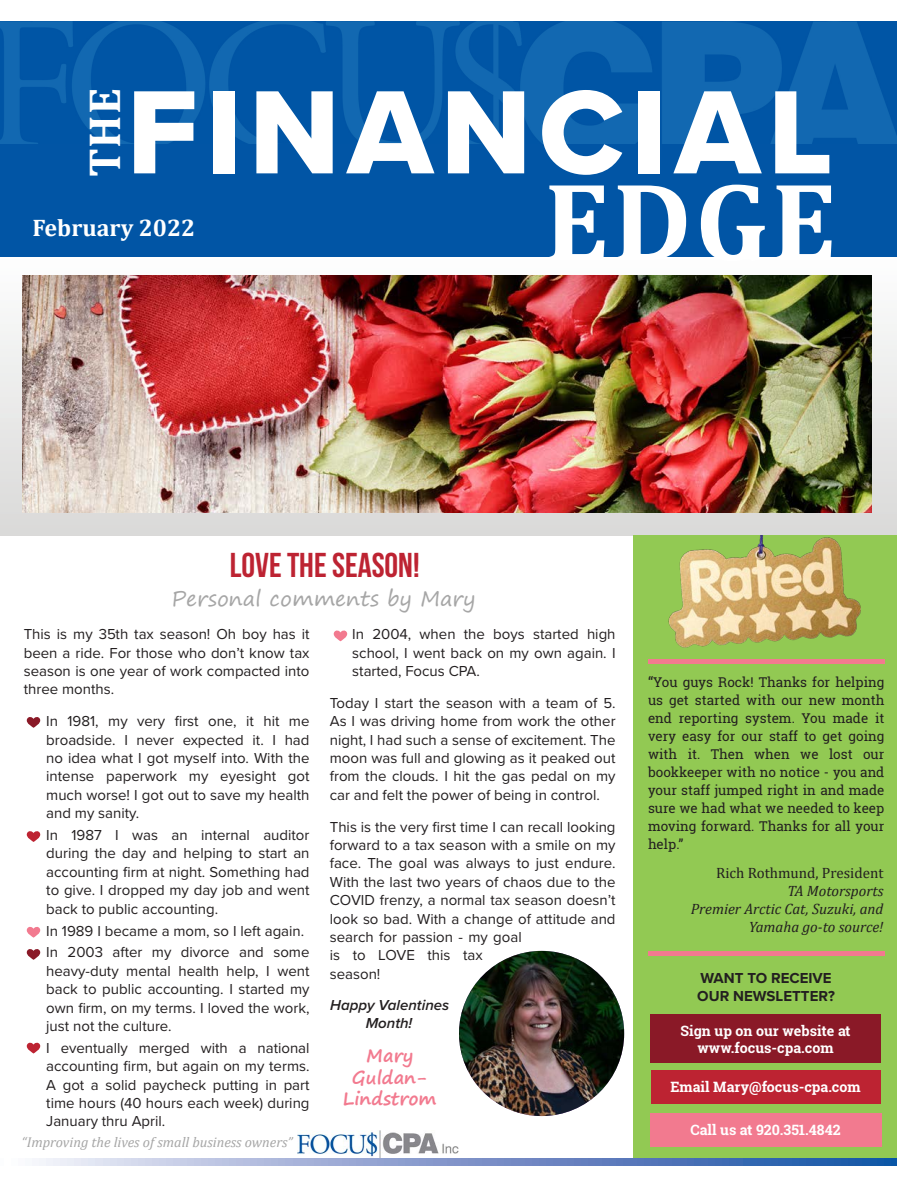
<style>
.page{position:relative;width:918px;height:1188px;background:#fff}
.page>*{position:absolute;margin:0;border:0;box-sizing:border-box;transform-origin:0 0}
.t1{font:123px "Proxima Nova Extrabld";letter-spacing:.06em;color:#fff}
.t2{font:700 112.5px "Cambria";color:#fff}
.t3{font:700 45px "Cambria";color:#fff}
.Focus_Heading{font:700 34.5px "Bebas Neue";color:#bd2332}
.t4{font:700 24px "Cambria";color:#fff}
.t5{font:21px "Segoe Print";color:#a6a6a6}
.t6{font:700 18px/21.6px "Segoe Print";color:#f27a8f;text-align:center}
.Focus_Paragraph_Text{font:15px/18.3px "Proxima Nova";color:#231f20;text-align:justify}
.Focus_Paragraph_Text-2{font:italic 15px/18px "Cambria";color:#231f20;text-align:right}
.Focus_Paragraph_Text-3{font:700 15px/18px "Proxima Nova";color:#231f20}
.Focus_Paragraph_Text-4{font:15px "Cambria";color:#231f20}
.Focus_Paragraph_Text-5{font:italic 600 15px/18px "Proxima Nova";color:#231f20;text-align:center}
.t7{font:700 14.25px/17.1px "Roboto Slab";color:#fff;text-align:center}
.t8{font:italic 14.25px "Cambria";color:#a6a6a6}
.Focus_Paragraph_Text-6{font:13.5px/18px "Roboto Slab";color:#231f20;text-align:justify}
.s1{font-size:14.25px}
</style>
<div class="page">
<div style="left:0;top:22px;width:896px;height:235px;background:#0155a5"></div>
<img style="left:1px;top:22px;width:895px;height:121px">
<div style="left:0;top:257px;width:896px;height:279px;background:linear-gradient(to bottom,#fdfefe,#d9d9d8)"></div>
<div style="left:633px;top:536px;width:263px;height:625px;background:#92c953"></div>
<img style="left:297px;top:1131px;width:162px;height:27px">
<img style="left:668px;top:536px;width:193px;height:112px">
<hr style="left:648px;top:659px;width:236px;height:4px;background:#f27a8f">
<img style="left:22px;top:275px;width:849px;height:238px">
<div style="left:648px;top:951px;width:236px;height:5px;background:#f27a8f"></div>
<div style="left:650px;top:1113px;width:231px;height:34px;background:#f27a8f"></div>
<div style="left:651px;top:1071px;width:230px;height:33px;background:#bd2332"></div>
<div style="left:650px;top:1014px;width:231px;height:49px;background:#8a1927"></div>
<img style="left:459px;top:951px;width:165px;height:165px;border-radius:83px">
<svg style="left:26px;top:717px;width:15px;height:11px"></svg>
<svg style="left:26px;top:831px;width:15px;height:11px"></svg>
<svg style="left:26px;top:926px;width:15px;height:12px"></svg>
<svg style="left:333px;top:630px;width:15px;height:11px"></svg>
<svg style="left:26px;top:949px;width:15px;height:11px"></svg>
<svg style="left:26px;top:1042px;width:15px;height:12px"></svg>
<svg style="left:39px;top:1159px;width:857px;height:7px;background:#7f98ca"></svg>
<p class="t3" style="left:73px;top:177px;width:91px;rotate:-90deg">THE</p>
<p class="t1" style="left:127px;top:41px;width:708px">FINANCIAL</p>
<p class="t2" style="left:544px;top:143px;width:294px">EDGE</p>
<p class="t4" style="left:32px;top:211px;width:165px">February 2022</p>
<p class="Focus_Heading" style="left:230px;top:546px;width:191px">LOVE THE SEASON!</p>
<p class="t5" style="left:172px;top:580px;width:305px">Personal comments by Mary</p>
<p class="Focus_Paragraph_Text" style="left:24px;top:625px;width:287px">This is my 35th tax season! Oh boy has it been a ride. For those who don’t know tax season is one year of work compacted into three months.</p>
<p class="Focus_Paragraph_Text" style="left:46px;top:712px;width:265px;text-indent:-14px">• In 1981, my very first one, it hit me broadside. I never expected it. I had no idea what I got myself into. With the intense paperwork my eyesight got much worse! I got out to save my health and my sanity.</p>
<p class="Focus_Paragraph_Text" style="left:46px;top:825px;width:265px;text-indent:-14px">• In 1987 I was an internal auditor during the day and helping to start an accounting firm at night. Something had to give. I dropped my day job and went back to public accounting.</p>
<p class="Focus_Paragraph_Text" style="left:33px;top:921px;width:273px">• In 1989 I became a mom, so I left again.</p>
<p class="Focus_Paragraph_Text" style="left:46px;top:943px;width:265px;text-indent:-14px">• In 2003 after my divorce and some heavy-duty mental health help, I went back to public accounting. I started my own firm, on my terms. I loved the work, just not the culture.</p>
<p class="Focus_Paragraph_Text" style="left:46px;top:1038px;width:265px;text-indent:-14px">• I eventually merged with a national accounting firm, but again on my terms.<br>A got a solid paycheck putting in part time hours (40 hours each week) during January thru April.</p>
<p class="t8" style="left:22px;top:1132px;width:273px">“Improving the lives of small business owners”</p>
<p class="Focus_Paragraph_Text" style="left:352px;top:625px;width:265px;text-indent:-14px">• In 2004, when the boys started high school, I went back on my own again. I started, Focus CPA.</p>
<p class="Focus_Paragraph_Text" style="left:330px;top:693px;width:287px">Today I start the season with a team of 5.<br>As I was driving home from work the other night, I had such a sense of excitement. The moon was full and glowing as it peaked out from the clouds. I hit the gas pedal on my car and felt the power of being in control.</p>
<p class="Focus_Paragraph_Text" style="left:330px;top:817px;width:287px;text-align:left">This is the very first time I can recall looking forward to a tax season with a smile on my face. The goal was always to just endure.<br>With the last two years of chaos due to the COVID frenzy, a normal tax season doesn’t look so bad. With a change of attitude and search for passion - my goal<br>is to LOVE this tax<br>season!</p>
<p class="Focus_Paragraph_Text-5" style="left:330px;top:996px;width:121px">Happy Valentines<br>Month!</p>
<p class="t6" style="left:343px;top:1044px;width:95px">Mary<br>Guldan-<br>Lindstrom</p>
<p class="Focus_Paragraph_Text-6" style="left:648px;top:673px;width:238px"><span class="s1">“</span>You guys Rock! Thanks for helping us get started with our new month end reporting system. You made it very easy for our staff to get going with it. Then when we lost our bookkeeper with no notice - you and your staff jumped right in and made sure we had what we needed to keep moving forward. Thanks for all your help.”</p>
<p class="Focus_Paragraph_Text-4" style="left:716px;top:864px;width:169px">Rich Rothmund, President</p>
<p class="Focus_Paragraph_Text-2" style="left:787px;top:881px;width:98px">TA Motorsports</p>
<p class="Focus_Paragraph_Text-2" style="left:691px;top:899px;width:194px">Premier Arctic Cat, Suzuki, and<br>Yamaha go-to source!</p>
<p class="Focus_Paragraph_Text-3" style="left:697px;top:969px;width:139px">WANT TO RECEIVE<br>OUR NEWSLETTER?</p>
<p class="t7" style="left:681px;top:1022px;width:171px">Sign up on our website at www.focus-cpa.com</p>
<p class="t7" style="left:670px;top:1078px;width:192px">Email Mary@focus-cpa.com</p>
<p class="t7" style="left:691px;top:1121px;width:151px">Call us at 920.351.4842</p>
</div>
